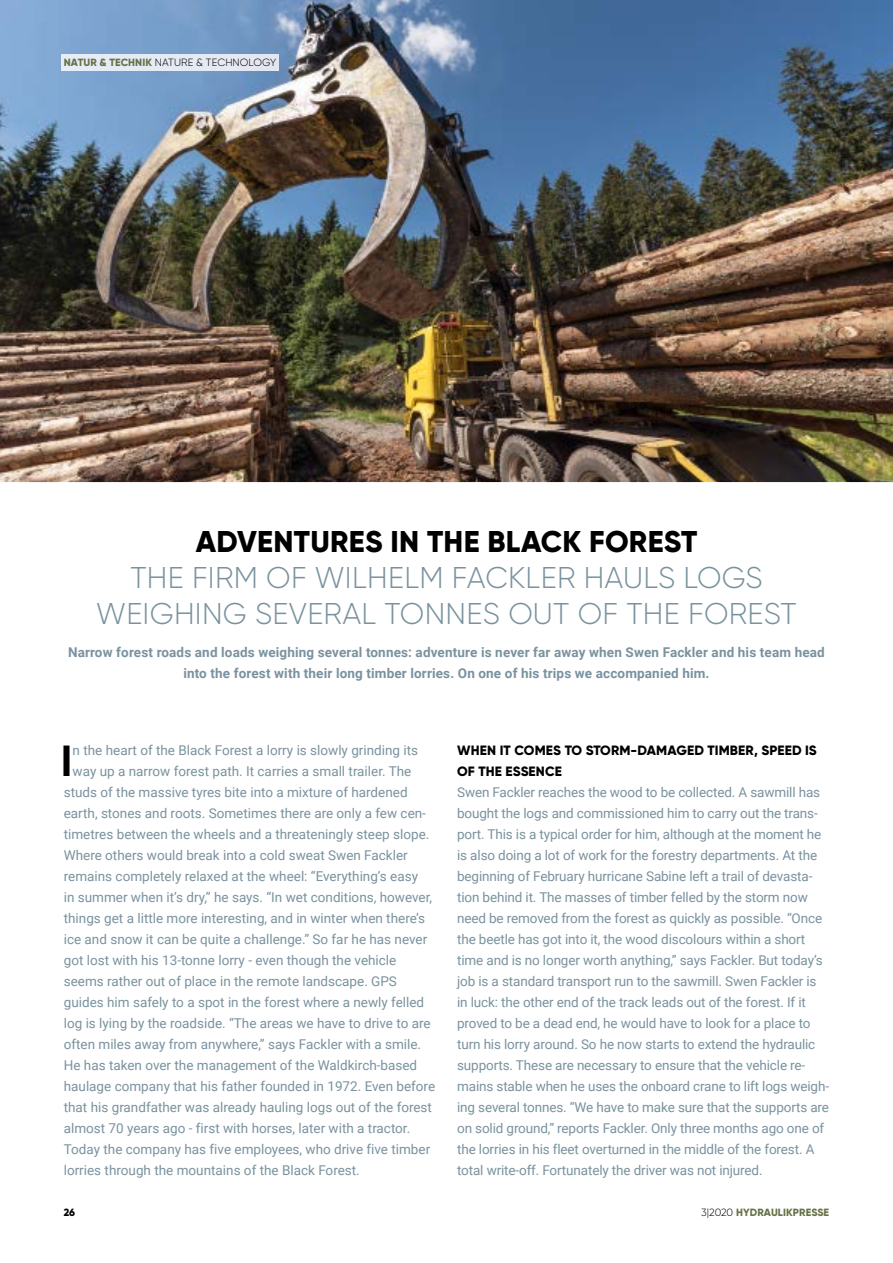
<style>
.page{position:relative;width:893px;height:1263px;background:#fff}
.page>*{position:absolute;margin:0;border:0;box-sizing:border-box;transform-origin:0 0}
.t1{font:700 43.5px "Gilroy";color:#000}
.t2{font:300 30px/36px "Gilroy";letter-spacing:.01em;color:#7a929e;text-align:center}
.t3{font:800 30px "Gilroy";letter-spacing:.01em;color:#000}
.t4{font:13.5px/21px "Roboto";letter-spacing:-.01em;color:#7a929e}
.t5{font:700 13.5px/21px "Roboto";letter-spacing:.01em;color:#7a929e;text-align:center}
.t6{font:800 13.5px/21px "Gilroy";letter-spacing:.01em;color:#000}
.t7{font:300 10.5px "Gilroy";letter-spacing:.01em;color:#000}
.t8{font:800 10.5px "Gilroy";letter-spacing:.01em;color:#687349}
.t9{font:800 10.5px "Gilroy";color:#000}
.s1{font-weight:800;color:#687349}
.s2{font-weight:300;color:#000}
</style>
<div class="page">
<img style="left:0;top:0;width:893px;height:482px">
<div style="left:62px;top:54px;width:217px;height:16px;background:#e5ebf5"></div>
<p class="t7" style="left:64px;top:56px;width:214px"><span class="s1">NATUR &amp; TECHNIK</span> NATURE &amp; TECHNOLOGY</p>
<h2 class="t3" style="left:196px;top:522px;width:503px">ADVENTURES IN THE BLACK FOREST</h2>
<h2 class="t2" style="left:96px;top:559px;width:702px">THE FIRM OF WILHELM FACKLER HAULS LOGS<br>WEIGHING SEVERAL TONNES OUT OF THE FOREST</h2>
<p class="t5" style="left:68px;top:641px;width:758px">Narrow forest roads and loads weighing several tonnes: adventure is never far away when Swen Fackler and his team head into the forest with their long timber lorries. On one of his trips we accompanied him.</p>
<h1 class="t1" style="left:61px;top:734px;width:13px">I</h1>
<p class="t4" style="left:73px;top:739px;width:347px">n the heart of the Black Forest a lorry is slowly grinding its</p>
<p class="t4" style="left:73px;top:760px;width:340px">way up a narrow forest path. It carries a small trailer. The</p>
<p class="t4" style="left:64px;top:781px;width:345px">studs of the massive tyres bite into a mixture of hardened</p>
<p class="t4" style="left:64px;top:802px;width:364px">earth, stones and roots. Sometimes there are only a few cen-</p>
<p class="t4" style="left:64px;top:823px;width:367px">timetres between the wheels and a threateningly steep slope.</p>
<p class="t4" style="left:64px;top:844px;width:345px">Where others would break into a cold sweat Swen Fackler</p>
<p class="t4" style="left:64px;top:865px;width:356px">remains completely relaxed at the wheel: “Everything’s easy</p>
<p class="t4" style="left:64px;top:886px;width:370px">in summer when it’s dry,” he says. “In wet conditions, however,</p>
<p class="t4" style="left:64px;top:907px;width:363px">things get a little more interesting, and in winter when there’s</p>
<p class="t4" style="left:64px;top:928px;width:365px">ice and snow it can be quite a challenge.” So far he has never</p>
<p class="t4" style="left:64px;top:949px;width:334px">got lost with his 13-tonne lorry - even though the vehicle</p>
<p class="t4" style="left:64px;top:970px;width:335px">seems rather out of place in the remote landscape. GPS</p>
<p class="t4" style="left:64px;top:991px;width:362px">guides him safely to a spot in the forest where a newly felled</p>
<p class="t4" style="left:64px;top:1012px;width:368px">log is lying by the roadside. “The areas we have to drive to are</p>
<p class="t4" style="left:64px;top:1033px;width:359px">often miles away from anywhere,” says Fackler with a smile.</p>
<p class="t4" style="left:64px;top:1054px;width:355px">He has taken over the management of the Waldkirch-based</p>
<p class="t4" style="left:64px;top:1075px;width:373px">haulage company that his father founded in 1972. Even before</p>
<p class="t4" style="left:64px;top:1096px;width:370px">that his grandfather was already hauling logs out of the forest</p>
<p class="t4" style="left:64px;top:1117px;width:348px">almost 70 years ago - first with horses, later with a tractor.</p>
<p class="t4" style="left:64px;top:1138px;width:368px">Today the company has five employees, who drive five timber</p>
<p class="t4" style="left:64px;top:1159px;width:298px">lorries through the mountains of the Black Forest.</p>
<p class="t6" style="left:457px;top:740px;width:361px">WHEN IT COMES TO STORM-DAMAGED TIMBER, SPEED IS<br>OF THE ESSENCE</p>
<p class="t4" style="left:457px;top:781px;width:373px">Swen Fackler reaches the wood to be collected. A sawmill has bought the logs and commissioned him to carry out the trans&shy;port. This is a typical order for him, although at the moment he is also doing a lot of work for the forestry departments. At the beginning of February hurricane Sabine left a trail of devasta&shy;tion behind it. The masses of timber felled by the storm now need be removed from the forest as quickly as possible. “Once the beetle has got into it, the wood discolours within a short time and is no longer worth anything,” says Fackler. But today’s job is a standard transport run to the sawmill. Swen Fackler is in luck: the other end of the track leads out of the forest. If it proved to be a dead end, he would have to look for a place to turn his lorry around. So he now starts to extend the hydraulic supports. These are necessary to ensure that the vehicle re&shy;mains stable when he uses the onboard crane to lift logs weigh&shy;ing several tonnes. “We have to make sure that the supports are on solid ground,” reports Fackler. Only three months ago one of the lorries in his fleet overturned in the middle of the forest. A total write-off. Fortunately the driver was not injured.</p>
<p class="t9" style="left:64px;top:1206px;width:13px">26</p>
<p class="t8" style="left:701px;top:1206px;width:129px"><span class="s2">3|2020</span> HYDRAULIKPRESSE</p>
</div>
